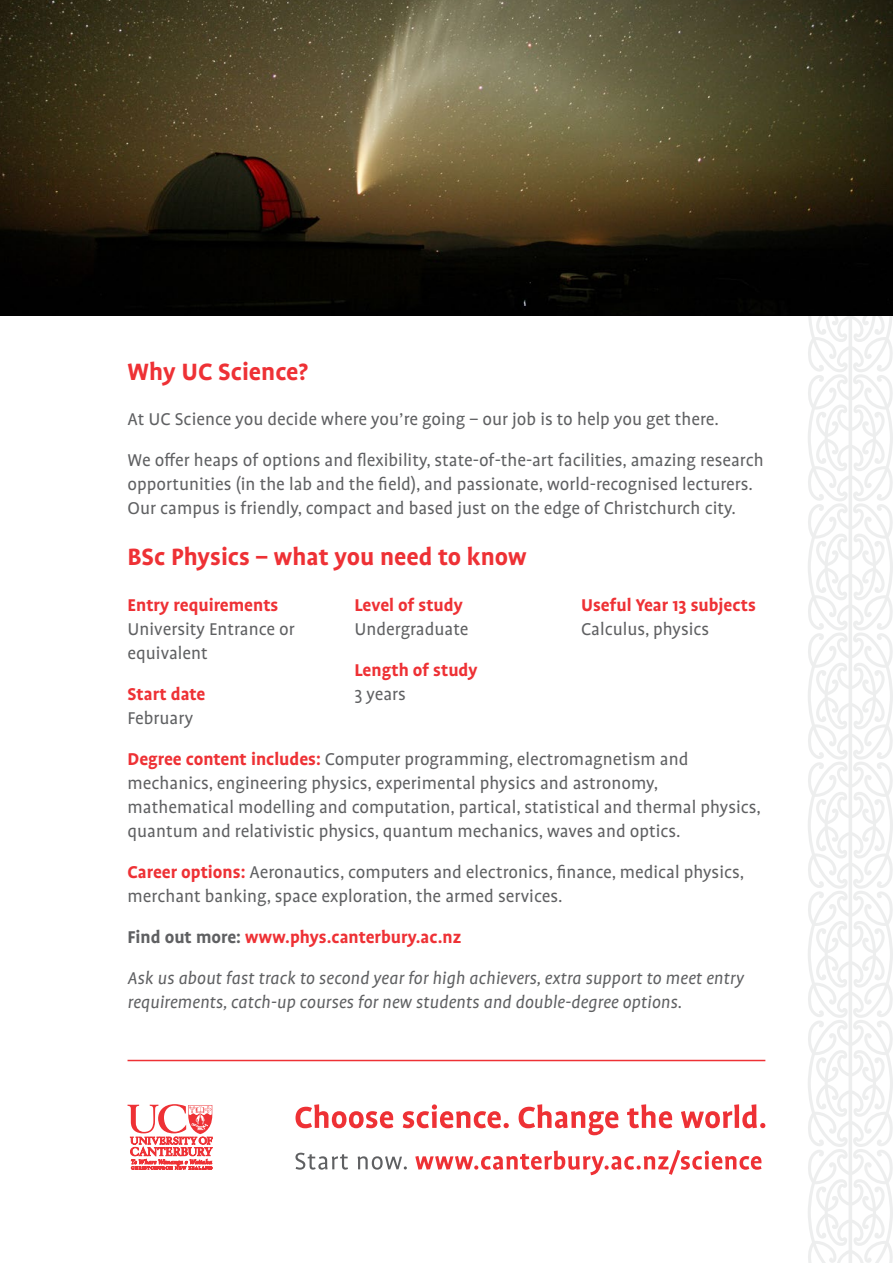
<style>
.page{position:relative;width:893px;height:1263px;background:#fff}
.page>*{position:absolute;margin:0;border:0;box-sizing:border-box;transform-origin:0 0}
.t1{font:700 27px "Profile Pro";color:#ee3135}
.t2{font:19.5px/24px "Profile Pro";color:#5f6062}
.t3{font:italic 19.5px/41px "Profile Pro";color:#5f6062}
.t4{font:700 19.5px "Profile Pro";color:#ee3135}
.s1{font-weight:700;color:#ee3135}
.s2{font-weight:700;font-style:normal}
.s3{font-weight:700;font-style:normal;color:#ee3135}
</style>
<div class="page">
<svg style="left:808px;top:316px;width:85px;height:947px"></svg>
<hr style="left:128px;top:1060px;width:637px;height:1px;background:#ee3135">
<img style="left:0;top:0;width:893px;height:316px">
<svg style="left:415px;top:1150px;width:347px;height:25px"></svg>
<svg style="left:128px;top:1104px;width:84px;height:65px"></svg>
<svg style="left:295px;top:1104px;width:98px;height:24px"></svg>
<svg style="left:403px;top:1104px;width:106px;height:24px"></svg>
<svg style="left:519px;top:1104px;width:99px;height:31px"></svg>
<svg style="left:627px;top:1104px;width:45px;height:24px"></svg>
<svg style="left:681px;top:1104px;width:84px;height:24px"></svg>
<svg style="left:295px;top:1153px;width:53px;height:17px"></svg>
<svg style="left:358px;top:1156px;width:49px;height:13px"></svg>
<h1 class="t1" style="left:128px;top:355px;width:182px">Why UC Science?</h1>
<p class="t2" style="left:128px;top:399px;width:638px;line-height:41px">At UC Science you decide where you’re going – our job is to help you get there.<br>We offer heaps of options and flexibility, state-of-the-art facilities, amazing research</p>
<p class="t2" style="left:128px;top:473px;width:627px">opportunities (in the lab and the field), and passionate, world-recognised lecturers.<br>Our campus is friendly, compact and based just on the edge of Christchurch city.</p>
<h1 class="t1" style="left:128px;top:541px;width:401px">BSc Physics – what you need to know</h1>
<p class="t4" style="left:128px;top:593px;width:152px">Entry requirements</p>
<p class="t2" style="left:128px;top:617px;width:169px">University Entrance or equivalent</p>
<p class="t4" style="left:128px;top:682px;width:79px">Start date</p>
<p class="t2" style="left:128px;top:706px;width:67px">February</p>
<p class="t4" style="left:354px;top:593px;width:110px">Level of study</p>
<p class="t2" style="left:354px;top:617px;width:116px">Undergraduate</p>
<p class="t4" style="left:354px;top:658px;width:125px">Length of study</p>
<p class="t2" style="left:354px;top:682px;width:53px">3 years</p>
<p class="t4" style="left:581px;top:593px;width:176px">Useful Year 13 subjects</p>
<p class="t2" style="left:581px;top:617px;width:130px">Calculus, physics</p>
<p class="t2" style="left:128px;top:747px;width:635px"><span class="s1">Degree content includes:</span> Computer programming, electromagnetism and mechanics, engineering physics, experimental physics and astronomy, mathematical modelling and computation, partical, statistical and thermal physics, quantum and relativistic physics, quantum mechanics, waves and optics.</p>
<p class="t2" style="left:128px;top:860px;width:618px"><span class="s1">Career options:</span> Aeronautics, computers and electronics, finance, medical physics, merchant banking, space exploration, the armed services.</p>
<p class="t3" style="left:128px;top:917px;width:618px"><span class="s2">Find out more:</span> <span class="s3">www.phys.canterbury.ac.nz<br></span>Ask us about fast track to second year for high achievers, extra support to meet entry</p>
<p class="t3" style="left:128px;top:982px;width:556px">requirements, catch-up courses for new students and double-degree options.</p>
</div>
